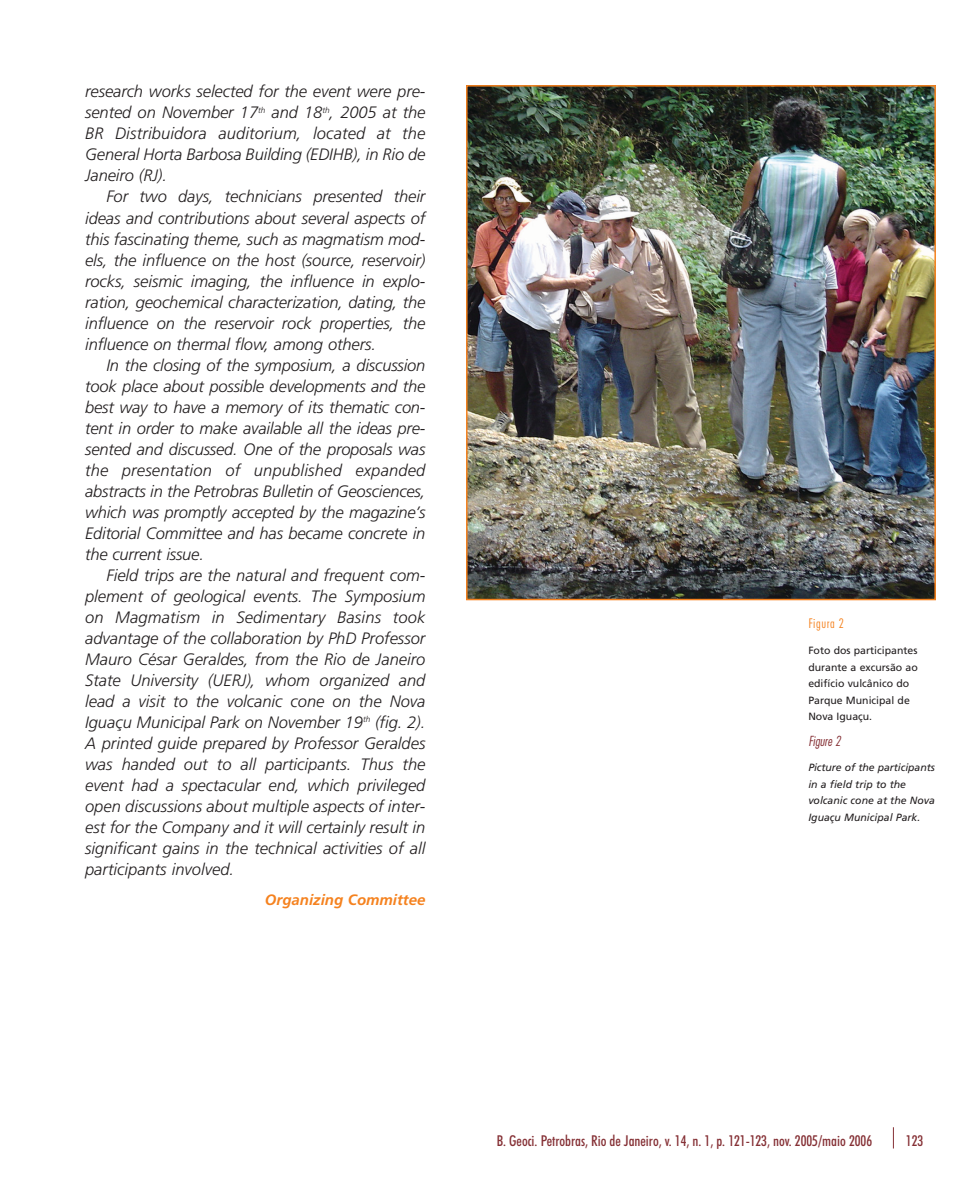
<style>
.page{position:relative;width:977px;height:1190px;background:#fff}
.page>*{position:absolute;margin:0;border:0;box-sizing:border-box;transform-origin:0 0}
.t1{font:italic 300 16.5px/21px "Frutiger";letter-spacing:-.005em;color:#231f20;text-align:justify}
.t2{font:500 condensed 15px "Futura BT";color:#853035}
.t3{font:italic 700 15px "Frutiger";color:#f5821f}
.t4{font:300 condensed 13.5px "Futura BT";letter-spacing:.04em;color:#f5821f}
.t5{font:italic 13.5px "Futura Lt Cn BT";color:#853035}
.t6{font:10.5px/16.5px "Frutiger";color:#231f20}
.t7{font:italic 10.5px/16.5px "Frutiger";color:#231f20}
</style>
<div class="page">
<svg style="left:893px;top:1127px;width:1px;height:21px"></svg>
<img style="left:469px;top:88px;width:463px;height:509px">
<div style="left:466px;top:85px;width:469px;height:515px;border:2px solid #f5821f"></div>
<p class="t1" style="left:85px;top:82px;width:342px">research works selected for the event were pre&shy;sented on November 17<sup>th</sup> and 18<sup>th</sup>, 2005 at the BR Distribuidora auditorium, located at the General Horta Barbosa Building (EDIHB), in Rio de Janeiro (RJ).</p>
<p class="t1" style="left:85px;top:187px;width:342px;text-indent:21px">For two days, technicians presented their ideas and contributions about several aspects of this fascinating theme, such as magmatism mod&shy;els, the influence on the host (source, reservoir) rocks, seismic imaging, the influence in explo&shy;ration, geochemical characterization, dating, the influence on the reservoir rock properties, the influence on thermal flow, among others.</p>
<p class="t1" style="left:85px;top:355px;width:342px;text-indent:21px">In the closing of the symposium, a discussion took place about possible developments and the best way to have a memory of its thematic con&shy;tent in order to make available all the ideas pre&shy;sented and discussed. One of the proposals was the presentation of unpublished expanded abstracts in the Petrobras Bulletin of Geosciences, which was promptly accepted by the magazine’s Editorial Committee and has became concrete in the current issue.</p>
<p class="t1" style="left:85px;top:565px;width:342px;text-indent:21px">Field trips are the natural and frequent com&shy;plement of geological events. The Symposium on Magmatism in Sedimentary Basins took advantage of the collaboration by PhD Professor Mauro César Geraldes, from the Rio de Janeiro State University (UERJ), whom organized and lead a visit to the volcanic cone on the Nova Iguaçu Municipal Park on November 19<sup>th</sup> (fig. 2).<br>A printed guide prepared by Professor Geraldes was handed out to all participants. Thus the event had a spectacular end, which privileged open discussions about multiple aspects of inter&shy;est for the Company and it will certainly result in significant gains in the technical activities of all participants involved.</p>
<p class="t3" style="left:265px;top:893px;width:162px">Organizing Committee</p>
<p class="t4" style="left:808px;top:619px;width:37px">Figura 2</p>
<p class="t6" style="left:808px;top:643px;width:111px">Foto dos participantes durante a excursão ao edifício vulcânico do<br>Parque Municipal de<br>Nova Iguaçu.</p>
<p class="t5" style="left:808px;top:735px;width:34px">Figure 2</p>
<p class="t7" style="left:808px;top:760px;width:128px">Picture of the participants in a field trip to the volcanic cone at the Nova<br>Iguaçu Municipal Park.</p>
<p class="t2" style="left:496px;top:1135px;width:377px">B. Geoci. Petrobras, Rio de Janeiro, v. 14, n. 1, p. 121-123, nov. 2005/maio 2006</p>
<p class="t2" style="left:906px;top:1135px;width:19px">123</p>
</div>
